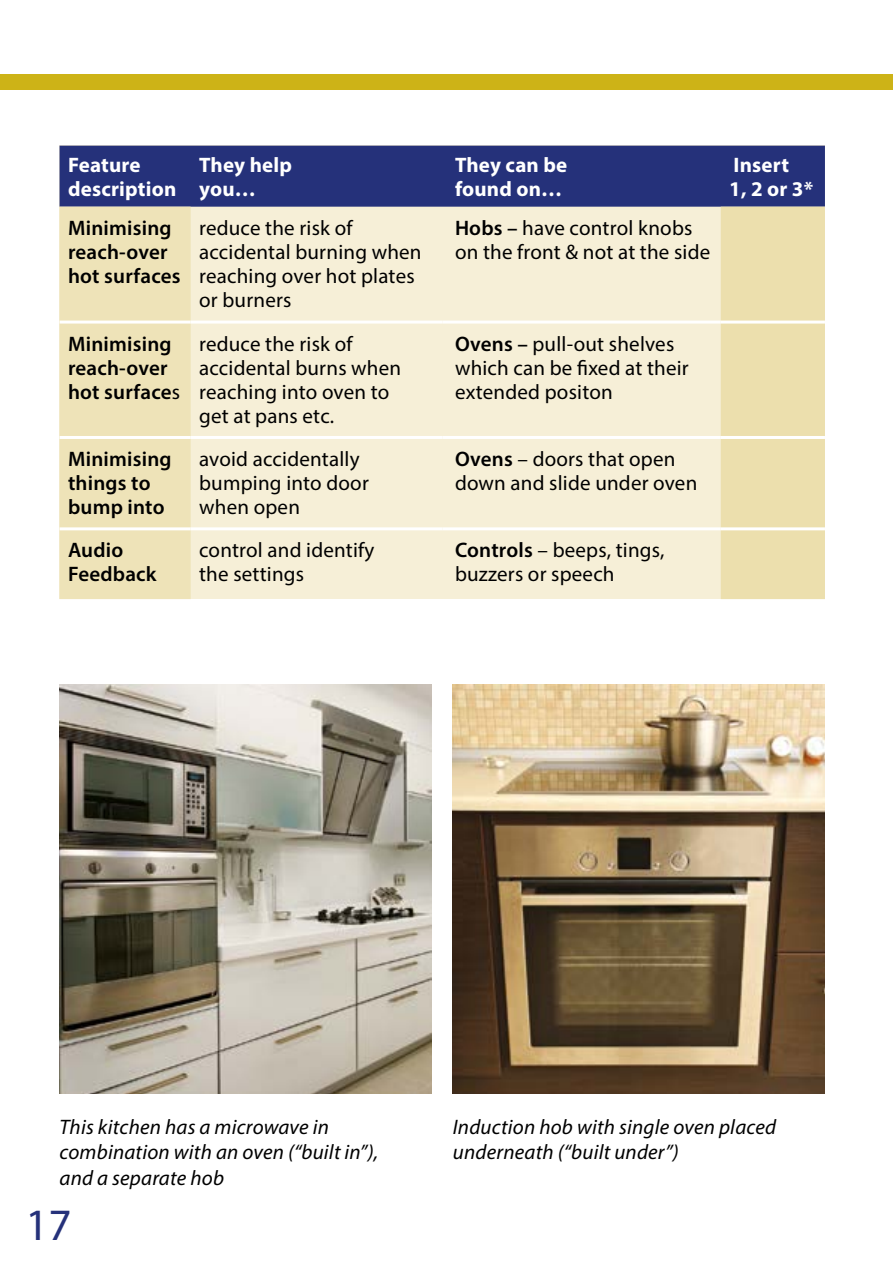
<style>
.page{position:relative;width:893px;height:1263px;background:#fff}
.page>*{position:absolute;margin:0;border:0;box-sizing:border-box;transform-origin:0 0}
.t1{font:45px "Myriad Pro";color:#25317a}
.t2{font:21px/24px "Myriad Pro";letter-spacing:.01em;color:#000}
.P1_italic{font:italic 21px/25.5px "Myriad Pro";letter-spacing:.01em;color:#000}
.t3{font:600 21px/24px "Myriad Pro";letter-spacing:.01em;color:#000}
.t4{font:700 21px/24px "Myriad Pro";letter-spacing:.01em;color:#fff}
.s1{font-weight:600}
.s2{font-weight:400}
</style>
<div class="page">
<img style="left:60px;top:685px;width:372px;height:409px">
<img style="left:453px;top:685px;width:372px;height:409px">
<div style="left:0;top:74px;width:893px;height:16px;background:#cdb317"></div>
<div style="left:60px;top:146px;width:765px;height:453px;background:#f6efd7"></div>
<div style="left:60px;top:146px;width:765px;height:61px;background:#25317a"></div>
<div style="left:60px;top:207px;width:131px;height:392px;background:#eee3b8"></div>
<div style="left:721px;top:207px;width:104px;height:392px;background:#ecdfad"></div>
<hr style="left:60px;top:321px;width:131px;height:3px;background:#fff">
<hr style="left:191px;top:321px;width:251px;height:3px;background:#fff">
<hr style="left:442px;top:321px;width:279px;height:3px;background:#fff">
<hr style="left:60px;top:436px;width:131px;height:3px;background:#fff">
<hr style="left:60px;top:527px;width:131px;height:3px;background:#fff">
<hr style="left:442px;top:436px;width:279px;height:3px;background:#fff">
<hr style="left:442px;top:527px;width:279px;height:3px;background:#fff">
<hr style="left:191px;top:436px;width:251px;height:3px;background:#fff">
<hr style="left:721px;top:321px;width:104px;height:3px;background:#fff">
<hr style="left:721px;top:436px;width:104px;height:3px;background:#fff">
<hr style="left:721px;top:527px;width:104px;height:3px;background:#fff">
<hr style="left:191px;top:527px;width:251px;height:3px;background:#fff">
<p class="t4" style="left:68px;top:152px;width:110px">Feature description</p>
<p class="t4" style="left:199px;top:152px;width:94px">They help you…</p>
<p class="t4" style="left:455px;top:152px;width:114px">They can be found on…</p>
<p class="t4" style="left:729px;top:152px;width:86px">Insert<br>1, 2 or 3*</p>
<p class="t3" style="left:68px;top:216px;width:114px">Minimising reach-over hot surfaces</p>
<p class="t2" style="left:199px;top:216px;width:224px">reduce the risk of accidental burning when reaching over hot plates or burners</p>
<p class="t2" style="left:455px;top:216px;width:257px"><span class="s1">Hobs –</span> have control knobs on the front &amp; not at the side</p>
<p class="t3" style="left:68px;top:331px;width:114px">Minimising reach-over hot surface<span class="s2">s</span></p>
<p class="t2" style="left:199px;top:331px;width:204px">reduce the risk of accidental burns when reaching into oven to get at pans etc.</p>
<p class="t2" style="left:455px;top:331px;width:235px"><span class="s1">Ovens –</span> pull-out shelves which can be fixed at their extended positon</p>
<p class="t3" style="left:68px;top:446px;width:105px">Minimising things to bump into</p>
<p class="t2" style="left:199px;top:447px;width:171px">avoid accidentally bumping into door when open</p>
<p class="t2" style="left:455px;top:447px;width:244px"><span class="s1">Ovens</span> – doors that open down and slide under oven</p>
<p class="t3" style="left:68px;top:538px;width:90px">Audio<br>Feedback</p>
<p class="t2" style="left:199px;top:538px;width:177px">control and identify the settings</p>
<p class="t2" style="left:455px;top:538px;width:211px"><span class="s1">Controls</span> – beeps, tings, buzzers or speech</p>
<p class="P1_italic" style="left:60px;top:1113px;width:320px">This kitchen has a microwave in combination with an oven (“built in”), and a separate hob</p>
<p class="P1_italic" style="left:453px;top:1113px;width:325px">Induction hob with single oven placed underneath (“built under”)</p>
<h1 class="t1" style="left:26px;top:1197px;width:48px">17</h1>
</div>
